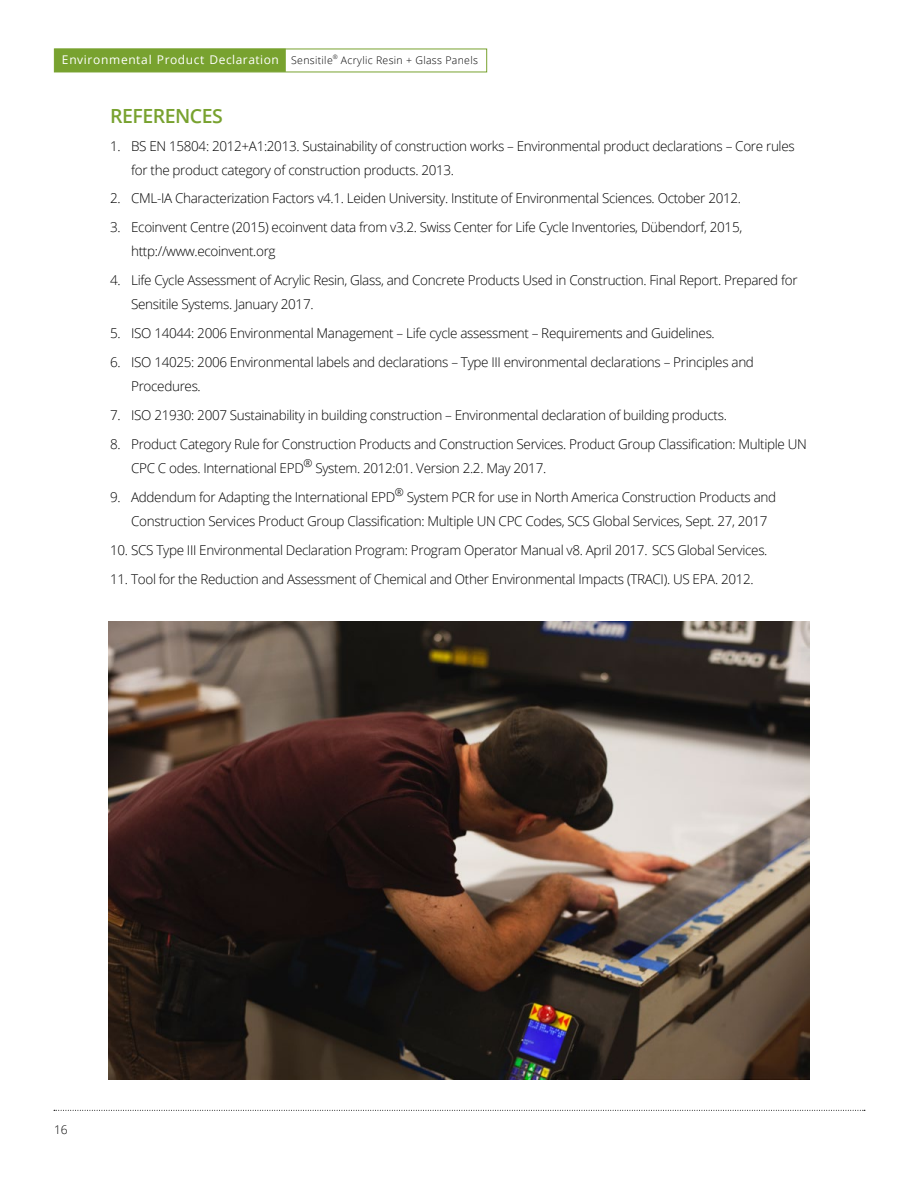
<style>
.page{position:relative;width:918px;height:1188px;background:#fff}
.page>*{position:absolute;margin:0;border:0;box-sizing:border-box;transform-origin:0 0}
.t1{font:600 19.5px "Open Sans";letter-spacing:-.025em;color:#78a22f}
.t2{font:300 13.5px/24px "Open Sans";letter-spacing:-.025em;color:#000}
.t3{font:300 12px "Open Sans";color:#000}
.t4{font:300 10.8px "Open Sans";color:#000}
.t5{font:300 10.5px "Open Sans";letter-spacing:.03em;color:#000}
.s1{font-weight:400;font-size:12px;color:#fff}
</style>
<div class="page">
<svg style="left:54px;top:1110px;width:811px;height:1px"></svg>
<div style="left:54px;top:49px;width:232px;height:23px;background:#78a22f"></div>
<img style="left:108px;top:621px;width:702px;height:458px">
<p class="t5" style="left:62px;top:53px;width:417px"><span class="s1">Environmental Product Declaration</span> Sensitile<sup>®</sup> Acrylic Resin + Glass Panels</p>
<h1 class="t1" style="left:110px;top:102px;width:114px">REFERENCES</h1>
<p class="t2" style="left:131px;top:133px;width:665px;text-indent:-21px">1. BS EN 15804: 2012+A1:2013. Sustainability of construction works – Environmental product declarations – Core rules for the product category of construction products. 2013.</p>
<p class="t2" style="left:110px;top:186px;width:632px">2. CML-IA Characterization Factors v4.1. Leiden University. Institute of Environmental Sciences. October 2012.</p>
<p class="t2" style="left:131px;top:215px;width:613px;text-indent:-21px">3. Ecoinvent Centre (2015) ecoinvent data from v3.2. Swiss Center for Life Cycle Inventories, Dübendorf, 2015, http://www.ecoinvent.org</p>
<p class="t2" style="left:131px;top:268px;width:668px;text-indent:-21px">4. Life Cycle Assessment of Acrylic Resin, Glass, and Concrete Products Used in Construction. Final Report. Prepared for<br>Sensitile Systems. January 2017.</p>
<p class="t2" style="left:110px;top:321px;width:606px">5. ISO 14044: 2006 Environmental Management – Life cycle assessment – Requirements and Guidelines.</p>
<p class="t2" style="left:131px;top:350px;width:624px;text-indent:-21px">6. ISO 14025: 2006 Environmental labels and declarations – Type III environmental declarations – Principles and<br>Procedures.</p>
<p class="t2" style="left:110px;top:403px;width:618px">7. ISO 21930: 2007 Sustainability in building construction – Environmental declaration of building products.</p>
<p class="t2" style="left:131px;top:432px;width:677px;text-indent:-21px">8. Product Category Rule for Construction Products and Construction Services. Product Group Classification: Multiple UN<br>CPC C odes. International EPD</p>
<p class="t4" style="left:303px;top:455px;width:10px">®</p>
<p class="t2" style="left:315px;top:456px;width:232px">System. 2012:01. Version 2.2. May 2017.</p>
<p class="t2" style="left:131px;top:484px;width:647px;text-indent:-21px">9. Addendum for Adapting the International EPD<sup>®</sup> System PCR for use in North America Construction Products and<br>Construction Services Product Group Classification: Multiple UN CPC Codes, SCS Global Services, Sept. 27, 2017</p>
<p class="t2" style="left:110px;top:537px;width:659px">10. SCS Type III Environmental Declaration Program: Program Operator Manual v8. April 2017. SCS Global Services.</p>
<p class="t2" style="left:110px;top:566px;width:645px">11. Tool for the Reduction and Assessment of Chemical and Other Environmental Impacts (TRACI). US EPA. 2012.</p>
<p class="t3" style="left:54px;top:1121px;width:15px">16</p>
</div>
